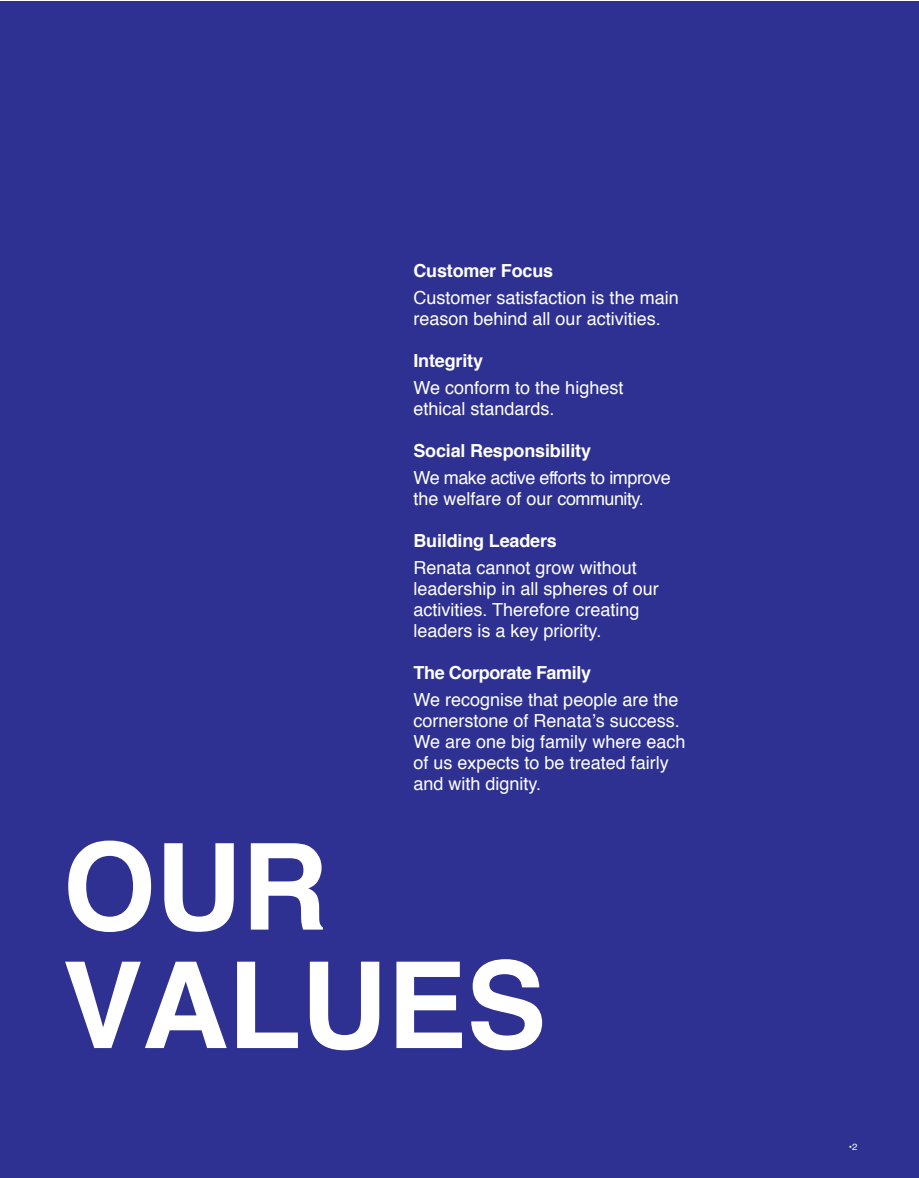
<style>
.page{position:relative;width:919px;height:1178px;background:#fff}
.page>*{position:absolute;margin:0;border:0;box-sizing:border-box;transform-origin:0 0}
.t1{font:700 120px/118.5px "Helvetica";letter-spacing:-.005em;color:#fff}
.t2{font:18px/21px "Helvetica";color:#fff}
.t3{font:700 18px "Helvetica";letter-spacing:-.01em;color:#fff}
.t4{font:18px/21px "Helvetica";letter-spacing:-.025em;color:#fff}
.t5{font:9px "Helvetica";color:#fff;scale:1.06 1}
</style>
<div class="page">
<div style="left:1px;top:1px;width:917px;height:1177px;background:#2e3191"></div>
<p class="t3" style="left:413px;top:256px;width:141px">Customer Focus</p>
<p class="t2" style="left:413px;top:287px;width:267px">Customer satisfaction is the main reason behind all our activities.</p>
<p class="t3" style="left:413px;top:346px;width:71px">Integrity</p>
<p class="t2" style="left:413px;top:377px;width:211px">We conform to the highest ethical standards.</p>
<p class="t3" style="left:413px;top:436px;width:179px">Social Responsibility</p>
<p class="t4" style="left:413px;top:467px;width:259px">We make active efforts to improve the welfare of our community.</p>
<p class="t3" style="left:413px;top:526px;width:145px">Building Leaders</p>
<p class="t2" style="left:413px;top:557px;width:247px">Renata cannot grow without leadership in all spheres of our activities. Therefore creating leaders is a key priority.</p>
<p class="t3" style="left:413px;top:658px;width:179px">The Corporate Family</p>
<p class="t2" style="left:413px;top:689px;width:273px">We recognise that people are the cornerstone of Renata’s success.<br>We are one big family where each of us expects to be treated fairly and with dignity.</p>
<h1 class="t1" style="left:62px;top:830px;width:485px">OUR<br>VALUES</h1>
<p class="t5" style="left:848px;top:1139px;width:10px">•2</p>
</div>
